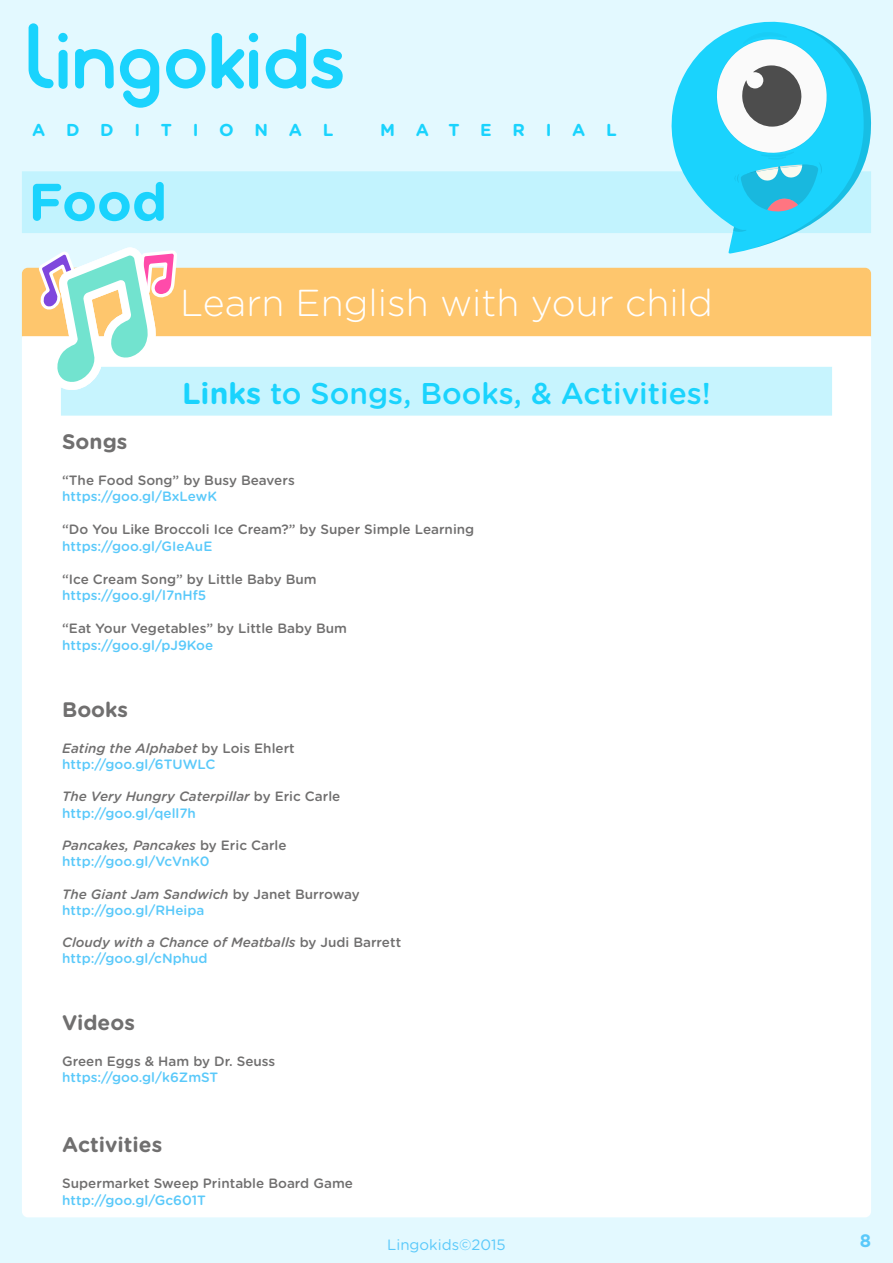
<style>
.page{position:relative;width:893px;height:1263px;background:#ddf8ff}
.page>*{position:absolute;margin:0;border:0;box-sizing:border-box;transform-origin:0 0}
.t1{font:700 52.5px "Gotham Rounded";color:#1ad3fd}
.t2{font:300 37.5px "Gotham Rounded";color:#fff}
.t3{font:500 30px "Gotham Rounded";color:#1ad3fd}
.t4{font:700 21px "Gotham Rounded";color:#706f6f}
.t5{font:700 18px "Gotham Rounded";color:#5ac9fa}
.t6{font:700 17.25px "Gotham Rounded";letter-spacing:1.2em;color:#1ad3fd}
.t7{font:15px "Gotham Rounded";color:#5ac9fa}
.t8{font:500 13.5px/16.2px "Gotham Rounded";color:#5ac9fa}
.t9{font:500 13.5px "Gotham Rounded";color:#706f6f}
.t10{font:italic 500 13.5px/16.2px "Gotham Rounded";color:#706f6f}
.s1{font-weight:700}
.s2{font-style:italic;color:#706f6f}
.s3{color:#706f6f}
.s4{font-style:normal}
.s5{font-style:normal;color:#5ac9fa}
</style>
<div class="page">
<div style="left:22px;top:333px;width:849px;height:884px;background:#fff;border-radius:6px"></div>
<div style="left:22px;top:268px;width:849px;height:68px;background:#fec66d"></div>
<div style="left:61px;top:367px;width:771px;height:49px;background:#c7f4fe"></div>
<svg style="left:34px;top:247px;width:147px;height:143px"></svg>
<svg style="left:166px;top:49px;width:39px;height:40px"></svg>
<div style="left:58px;top:33px;width:10px;height:9px;background:#1ad3fd;border-radius:50%"></div>
<div style="left:59px;top:50px;width:9px;height:39px;background:#1ad3fd;border-radius:4px"></div>
<div style="left:249px;top:33px;width:9px;height:9px;background:#1ad3fd;border-radius:50%"></div>
<svg style="left:212px;top:33px;width:33px;height:56px"></svg>
<div style="left:249px;top:50px;width:9px;height:39px;background:#1ad3fd;border-radius:4px"></div>
<svg style="left:29px;top:23px;width:25px;height:65px"></svg>
<svg style="left:120px;top:49px;width:39px;height:59px"></svg>
<svg style="left:75px;top:49px;width:39px;height:40px"></svg>
<svg style="left:266px;top:33px;width:77px;height:56px"></svg>
<div style="left:22px;top:171px;width:849px;height:62px;background:#c2f3fe"></div>
<svg style="left:671px;top:21px;width:125px;height:233px"></svg>
<svg style="left:715px;top:25px;width:156px;height:225px"></svg>
<p class="t6" style="left:32px;top:117px;width:303px">ADDITIONAL</p>
<p class="t6" style="left:380px;top:117px;width:238px">MATERIAL</p>
<h1 class="t1" style="left:28px;top:163px;width:140px">Food</h1>
<h2 class="t2" style="left:180px;top:278px;width:534px">Learn English with your child</h2>
<h3 class="t3" style="left:182px;top:372px;width:530px"><span class="s1">Links</span> to Songs, Books, &amp; Activities!</h3>
<h3 class="t4" style="left:62px;top:426px;width:67px">Songs</h3>
<p class="t9" style="left:62px;top:470px;width:234px">“The Food Song” by Busy Beavers</p>
<p class="t8" style="left:62px;top:488px;width:156px">https://goo.gl/BxLewK</p>
<p class="t9" style="left:62px;top:520px;width:414px">“Do You Like Broccoli Ice Cream?” by Super Simple Learning</p>
<p class="t8" style="left:62px;top:537px;width:152px">https://goo.gl/GIeAuE</p>
<p class="t9" style="left:62px;top:569px;width:256px">“Ice Cream Song” by Little Baby Bum</p>
<p class="t8" style="left:62px;top:587px;width:146px">https://goo.gl/l7nHf5</p>
<p class="t9" style="left:62px;top:619px;width:286px">“Eat Your Vegetables” by Little Baby Bum</p>
<p class="t8" style="left:62px;top:636px;width:152px">https://goo.gl/pJ9Koe</p>
<h3 class="t4" style="left:62px;top:694px;width:67px">Books</h3>
<p class="t8" style="left:62px;top:739px;width:234px"><span class="s2">Eating the Alphabet</span> <span class="s3">by Lois Ehlert </span>http://goo.gl/6TUWLC</p>
<p class="t10" style="left:62px;top:788px;width:280px">The Very Hungry Caterpillar <span class="s4">by Eric Carle </span><span class="s5">http://goo.gl/qell7h</span></p>
<p class="t8" style="left:62px;top:836px;width:226px"><span class="s2">Pancakes, Pancakes</span> <span class="s3">by Eric Carle </span>http://goo.gl/VcVnK0</p>
<p class="t8" style="left:62px;top:885px;width:299px"><span class="s2">The Giant Jam Sandwich</span> <span class="s3">by Janet Burroway </span>http://goo.gl/RHeipa</p>
<p class="t10" style="left:62px;top:934px;width:341px">Cloudy with a Chance of Meatballs <span class="s4">by Judi Barrett </span><span class="s5">http://goo.gl/cNphud</span></p>
<h3 class="t4" style="left:62px;top:1007px;width:74px">Videos</h3>
<p class="t9" style="left:62px;top:1052px;width:215px">Green Eggs &amp; Ham by Dr. Seuss</p>
<p class="t8" style="left:62px;top:1069px;width:158px">https://goo.gl/k6ZmST</p>
<h3 class="t4" style="left:62px;top:1130px;width:102px">Activities</h3>
<p class="t9" style="left:62px;top:1174px;width:292px">Supermarket Sweep Printable Board Game</p>
<p class="t8" style="left:62px;top:1191px;width:145px">http://goo.gl/Gc601T</p>
<p class="t7" style="left:387px;top:1234px;width:120px">Lingokids©2015</p>
<h3 class="t5" style="left:860px;top:1228px;width:13px">8</h3>
</div>
